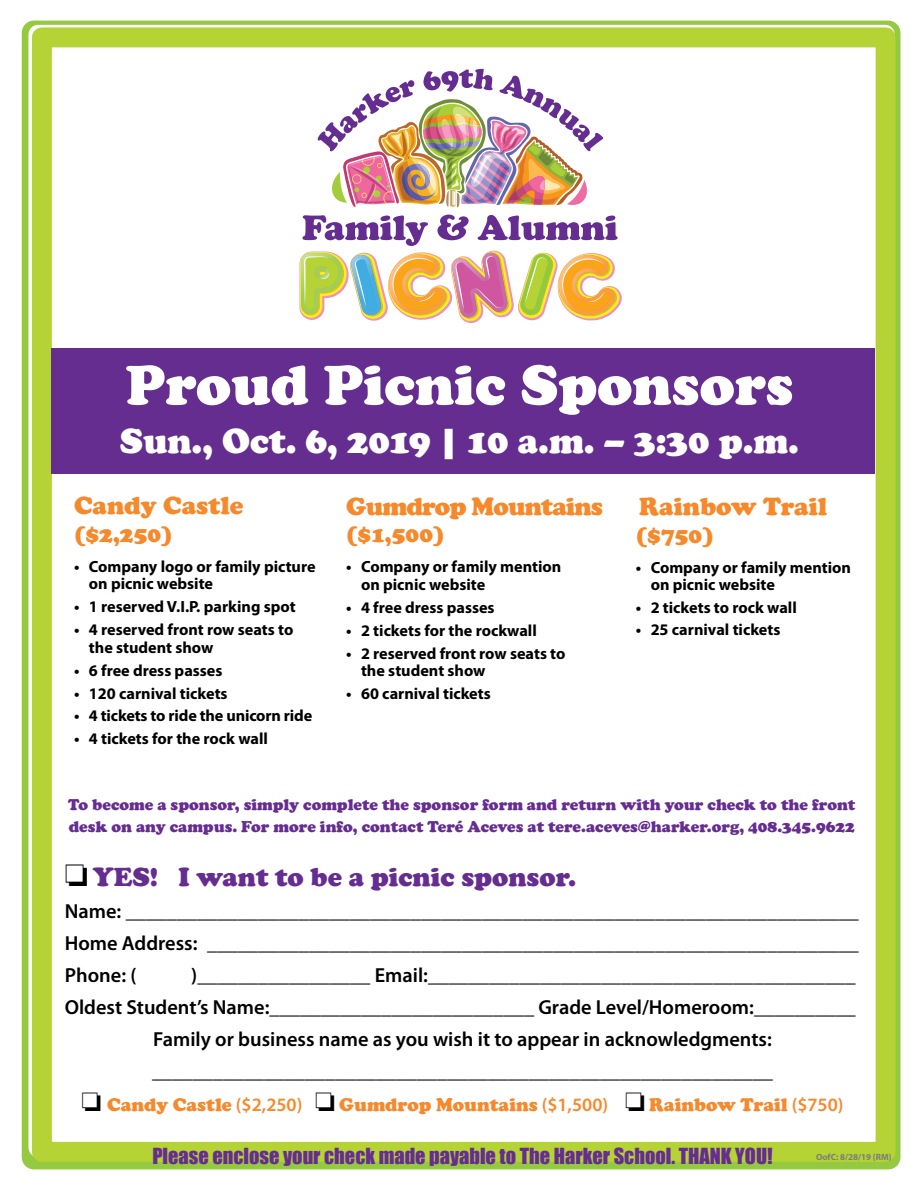
<style>
.page{position:relative;width:918px;height:1188px;background:#fff}
.page>*{position:absolute;margin:0;border:0;box-sizing:border-box;transform-origin:0 0}
.t1{font:900 58.5px "Cooper";color:#fff}
.t2{font:900 36px "Cooper";color:#fff}
.t3{font:900 27px "Cooper";color:#662d91}
.t4{font:900 25.65px "Cooper";letter-spacing:-.01em;color:#f6892b}
.t5{font:900 25.65px "Cooper";letter-spacing:-.03em;color:#f6892b}
.t6{font:900 22.95px "Cooper";color:#f6892b}
.t7{font:600 20.4px/32px "Myriad Pro";color:#000;text-align:justify}
.t8{font:20.4px "Impact";color:#662d91}
.t9{font:900 18.9px "Cooper";color:#f6892b}
.t10{font:700 16.2px/17.5px "Myriad Pro";color:#000}
.t11{font:900 16.2px/22px "Cooper";color:#662d91}
.t12{font:700 9px "Myriad Pro";color:#7b7c7f}
.s1{color:#000}
.s2{font-family:"Myriad Pro";font-weight:600}
</style>
<div class="page">
<div style="left:22px;top:21px;width:878px;height:1148px;border:24px solid #94c940"></div>
<div style="left:32px;top:27px;width:864px;height:1135px;border:20px solid #b5d335"></div>
<div style="left:52px;top:349px;width:823px;height:125px;background:#662d91"></div>
<svg style="left:300px;top:69px;width:322px;height:254px"></svg>
<h1 class="t1" style="left:125px;top:351px;width:670px">Proud Picnic Sponsors</h1>
<h2 class="t2" style="left:120px;top:419px;width:681px">Sun., Oct. 6, 2019 | 10 a.m. – 3:30 p.m.</h2>
<p class="t4" style="left:74px;top:491px;width:171px">Candy Castle</p>
<p class="t6" style="left:74px;top:521px;width:100px">($2,250)</p>
<p class="t10" style="left:89px;top:558px;width:228px;text-indent:-15px">• Company logo or family picture on picnic website</p>
<p class="t10" style="left:74px;top:598px;width:223px">• 1 reserved V.I.P. parking spot</p>
<p class="t10" style="left:89px;top:621px;width:206px;text-indent:-15px">• 4 reserved front row seats to the student show</p>
<p class="t10" style="left:74px;top:662px;width:150px">• 6 free dress passes</p>
<p class="t10" style="left:74px;top:685px;width:155px">• 120 carnival tickets</p>
<p class="t10" style="left:74px;top:707px;width:240px">• 4 tickets to ride the unicorn ride</p>
<p class="t10" style="left:74px;top:730px;width:195px">• 4 tickets for the rock wall</p>
<p class="t5" style="left:346px;top:491px;width:259px">Gumdrop Mountains</p>
<p class="t6" style="left:346px;top:521px;width:100px">($1,500)</p>
<p class="t10" style="left:361px;top:558px;width:202px;text-indent:-15px">• Company or family mention on picnic website</p>
<p class="t10" style="left:346px;top:599px;width:150px">• 4 free dress passes</p>
<p class="t10" style="left:346px;top:622px;width:192px">• 2 tickets for the rockwall</p>
<p class="t10" style="left:361px;top:645px;width:206px;text-indent:-15px">• 2 reserved front row seats to the student show</p>
<p class="t10" style="left:346px;top:685px;width:146px">• 60 carnival tickets</p>
<p class="t4" style="left:639px;top:492px;width:190px">Rainbow Trail</p>
<p class="t6" style="left:636px;top:522px;width:79px">($750)</p>
<p class="t10" style="left:651px;top:559px;width:202px;text-indent:-15px">• Company or family mention on picnic website</p>
<p class="t10" style="left:636px;top:599px;width:163px">• 2 tickets to rock wall</p>
<p class="t10" style="left:636px;top:621px;width:146px">• 25 carnival tickets</p>
<p class="t11" style="left:68px;top:794px;width:789px">To become a sponsor, simply complete the sponsor form and return with your check to the front desk on any campus. For more info, contact Teré Aceves at tere.aceves@harker.org, 408.345.9622</p>
<h3 class="t3" style="left:65px;top:861px;width:513px"><span class="s1">❏</span> YES! I want to be a picnic sponsor.</h3>
<p class="t7" style="left:65px;top:895px;width:796px">Name: ________________________________________________________________________ Home Address: ________________________________________________________________ Phone: (</p>
<p class="t7" style="left:191px;top:959px;width:666px">)_________________ Email:__________________________________________</p>
<p class="t7" style="left:65px;top:991px;width:793px">Oldest Student’s Name:__________________________ Grade Level/Homeroom:__________</p>
<p class="t7" style="left:153px;top:1023px;width:620px">Family or business name as you wish it to appear in acknowledgments:</p>
<p class="t7" style="left:152px;top:1055px;width:623px">_____________________________________________________________</p>
<p class="t9" style="left:82px;top:1094px;width:764px"><span class="s1">❏</span> Candy Castle <span class="s2">($2,250)</span> <span class="s1">❏</span> Gumdrop Mountains <span class="s2">($1,500)</span> <span class="s1">❏</span> Rainbow Trail <span class="s2">($750)</span></p>
<p class="t8" style="left:152px;top:1140px;width:622px">Please enclose your check made payable to The Harker School. THANK YOU!</p>
<p class="t12" style="left:816px;top:1152px;width:77px">OofC: 8/28/19 (RM)</p>
</div>
